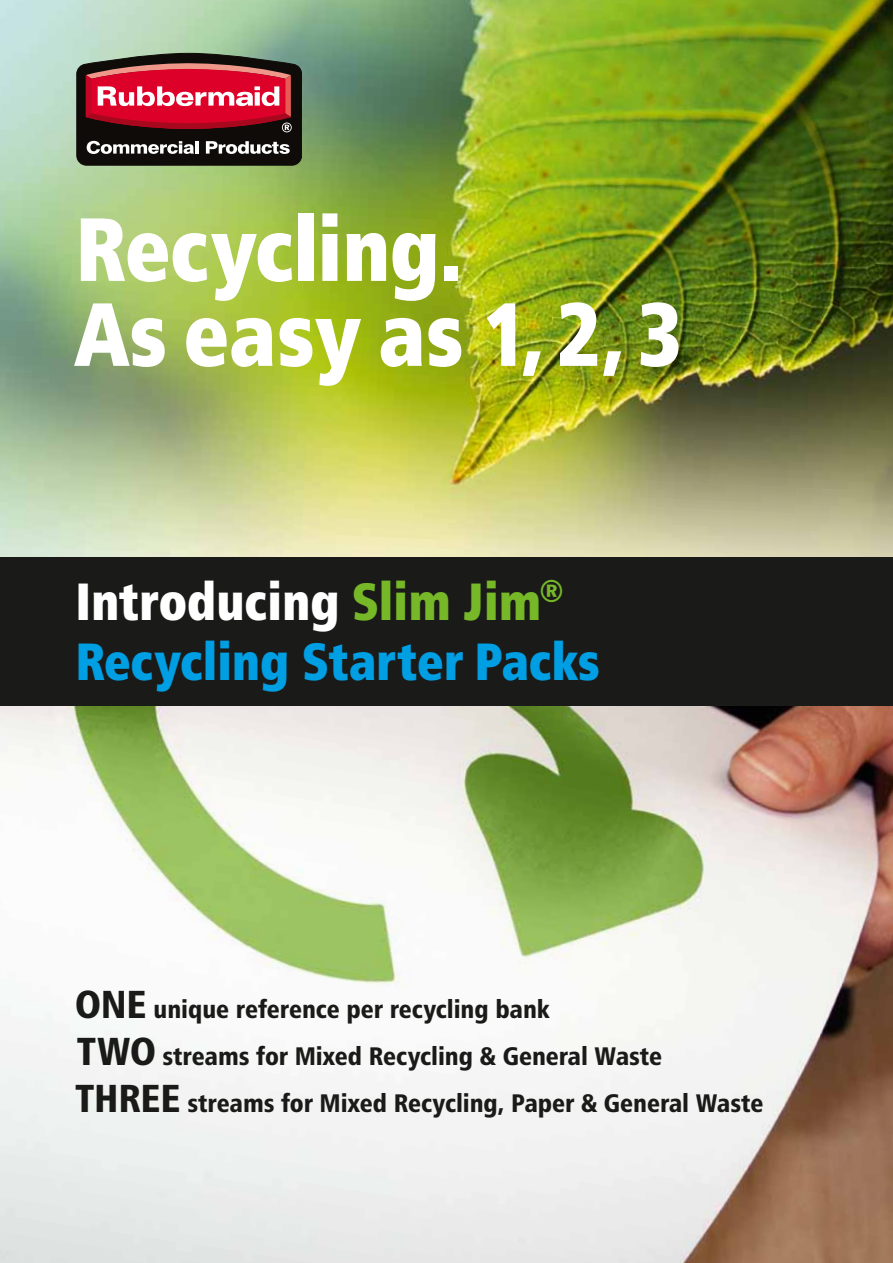
<style>
.page{position:relative;width:893px;height:1263px;background:#fff}
.page>*{position:absolute;margin:0;border:0;box-sizing:border-box;transform-origin:0 0}
.t1{font:90px/84.9px "Humanist 777 BT Extra Black Cond B";color:#fff;scale:.95 1}
.t2{font:52.5px/60.8px "Humanist 777 BT Extra Black Cond B";color:#009ee3;scale:.95 1}
.t3{font:25.35px "Humanist 777 BT Black Condensed B";color:#1a1a18}
.s1{color:#fff}
.s2{color:#76b828}
.s3{font-size:39.15px}
</style>
<div class="page">
<img style="left:0;top:0;width:893px;height:557px">
<img style="left:0;top:706px;width:893px;height:557px">
<div style="left:0;top:557px;width:893px;height:149px;background:#1a1a18"></div>
<svg style="left:76px;top:53px;width:226px;height:113px"></svg>
<h1 class="t1" style="left:75px;top:205px;width:642px">Recycling.<br>As easy as 1, 2, 3</h1>
<h2 class="t2" style="left:76px;top:570px;width:554px"><span class="s1">Introducing</span> <span class="s2">Slim Jim</span><sup>®<br></sup>Recycling Starter Packs</h2>
<p class="t3" style="left:75px;top:993px;width:476px"><span class="s3">ONE</span> unique reference per recycling bank</p>
<p class="t3" style="left:77px;top:1040px;width:587px"><span class="s3">TWO</span> streams for Mixed Recycling &amp; General Waste</p>
<p class="t3" style="left:75px;top:1087px;width:690px"><span class="s3">THREE</span> streams for Mixed Recycling, Paper &amp; General Waste</p>
</div>
